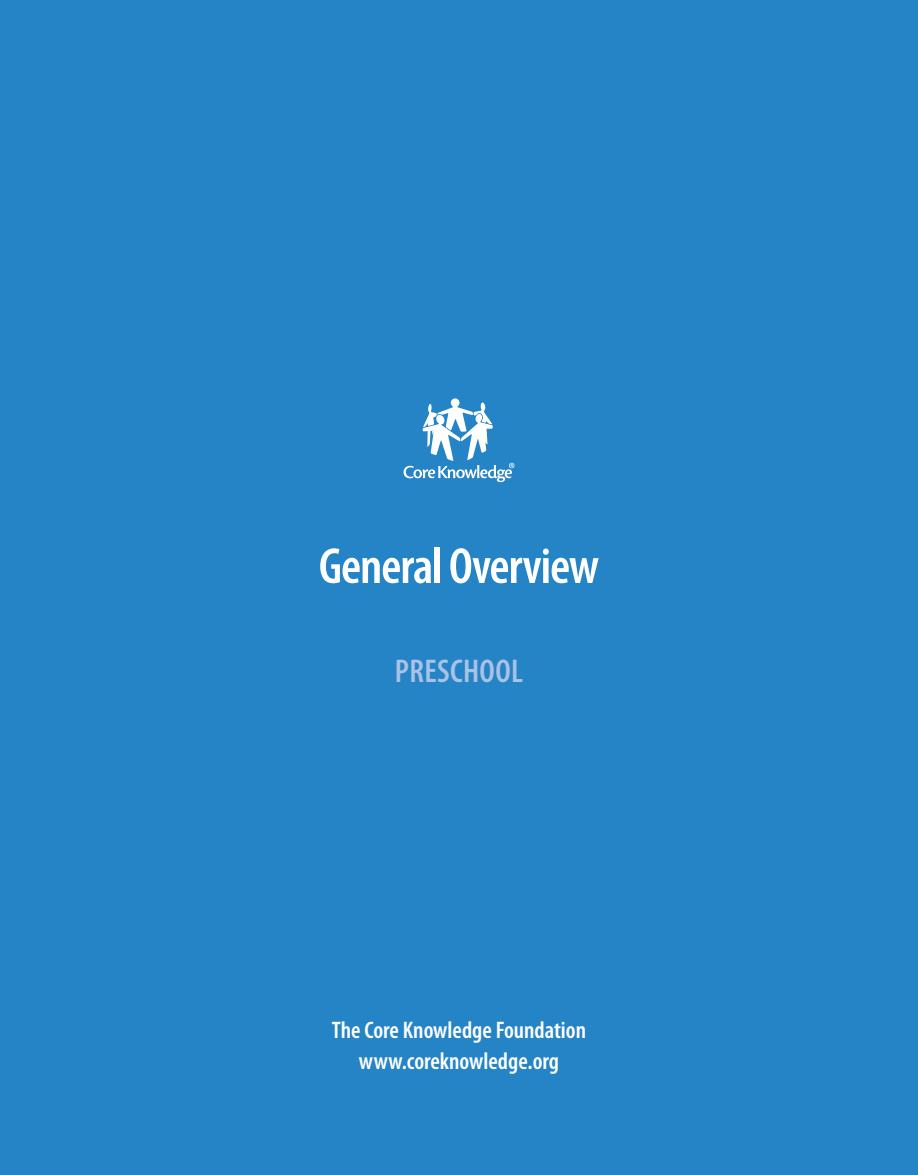
<style>
.page{position:relative;width:918px;height:1175px;background:#fff}
.page>*{position:absolute;margin:0;border:0;box-sizing:border-box;transform-origin:0 0}
.t1{font:600 condensed 51px "Myriad Pro";letter-spacing:-.02em;color:#fff}
.t2{font:600 condensed 33px "Myriad Pro";letter-spacing:.01em;color:#a9c2e5}
.t3{font:600 condensed 24px/31.5px "Myriad Pro";color:#fff;text-align:center}
</style>
<div class="page">
<div style="left:0;top:0;width:918px;height:1174px;background:#2484c6"></div>
<svg style="left:404px;top:398px;width:110px;height:84px"></svg>
<h1 class="t1" style="left:319px;top:534px;width:282px">General Overview</h1>
<h2 class="t2" style="left:395px;top:650px;width:130px">PRESCHOOL</h2>
<p class="t3" style="left:332px;top:1013px;width:256px">The Core Knowledge Foundation www.coreknowledge.org</p>
</div>
